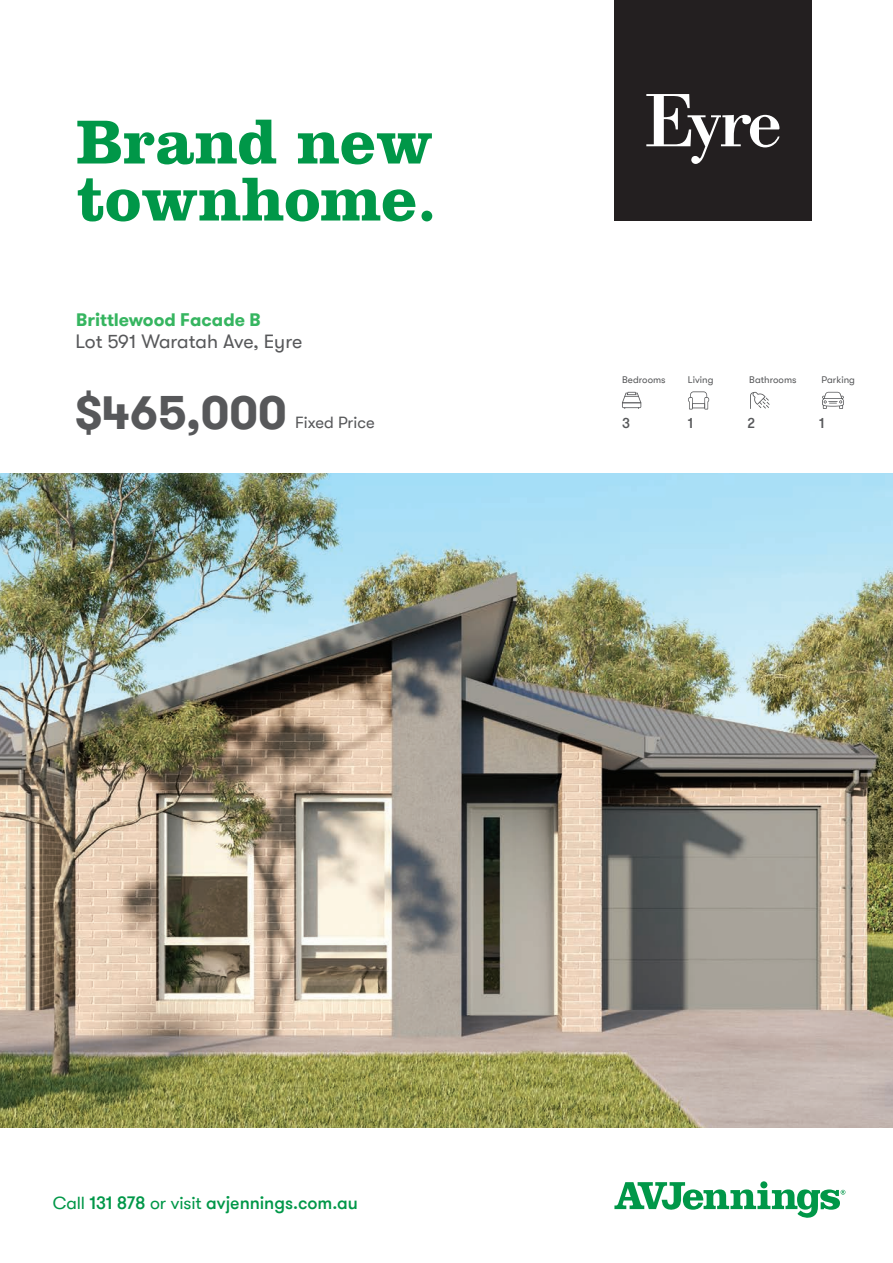
<style>
.page{position:relative;width:893px;height:1263px;background:#fff}
.page>*{position:absolute;margin:0;border:0;box-sizing:border-box;transform-origin:0 0}
.t1{font:64.5px/57px "Clarendon For AV Jennings";color:#009748}
.t2{font:700 46.5px "GT Walsheim Pro";color:#57585a}
.t3{font:19.5px "GT Walsheim";letter-spacing:-.01em;color:#57585a}
.t4{font:700 18px "GT Walsheim Pro";color:#36b560}
.t5{font:500 17.85px "GT Walsheim Pro";letter-spacing:-.005em;color:#009748}
.t6{font:16.5px "GT Walsheim";color:#57585a}
.t7{font:500 14.25px "GT Walsheim Pro";color:#57585a}
.t8{font:9.75px "GT Walsheim";color:#57585a}
.s1{font-family:"GT Walsheim";font-weight:400}
</style>
<div class="page">
<svg style="left:622px;top:392px;width:19px;height:17px"></svg>
<svg style="left:750px;top:392px;width:20px;height:17px"></svg>
<svg style="left:822px;top:392px;width:22px;height:17px"></svg>
<div style="left:614px;top:0;width:198px;height:220px;background:#231f20"></div>
<svg style="left:646px;top:94px;width:134px;height:70px"></svg>
<svg style="left:614px;top:1181px;width:231px;height:37px"></svg>
<svg style="left:688px;top:391px;width:21px;height:18px"></svg>
<img style="left:0;top:474px;width:893px;height:654px">
<h1 class="t1" style="left:77px;top:113px;width:362px">Brand new townhome.</h1>
<p class="t4" style="left:76px;top:307px;width:186px">Brittlewood Facade B</p>
<p class="t3" style="left:75px;top:330px;width:228px">Lot 591 Waratah Ave, Eyre</p>
<h2 class="t2" style="left:73px;top:382px;width:215px">$465,000</h2>
<p class="t6" style="left:295px;top:413px;width:81px">Fixed Price</p>
<p class="t8" style="left:622px;top:374px;width:45px">Bedrooms</p>
<p class="t8" style="left:688px;top:374px;width:27px">Living</p>
<p class="t8" style="left:749px;top:374px;width:49px">Bathrooms</p>
<p class="t8" style="left:821px;top:374px;width:35px">Parking</p>
<p class="t7" style="left:622px;top:414px;width:10px">3</p>
<p class="t7" style="left:688px;top:414px;width:7px">1</p>
<p class="t7" style="left:748px;top:414px;width:9px">2</p>
<p class="t7" style="left:819px;top:414px;width:7px">1</p>
<p class="t5" style="left:53px;top:1191px;width:307px"><span class="s1">Call</span> 131 878 <span class="s1">or visit</span> avjennings.com.au</p>
</div>
